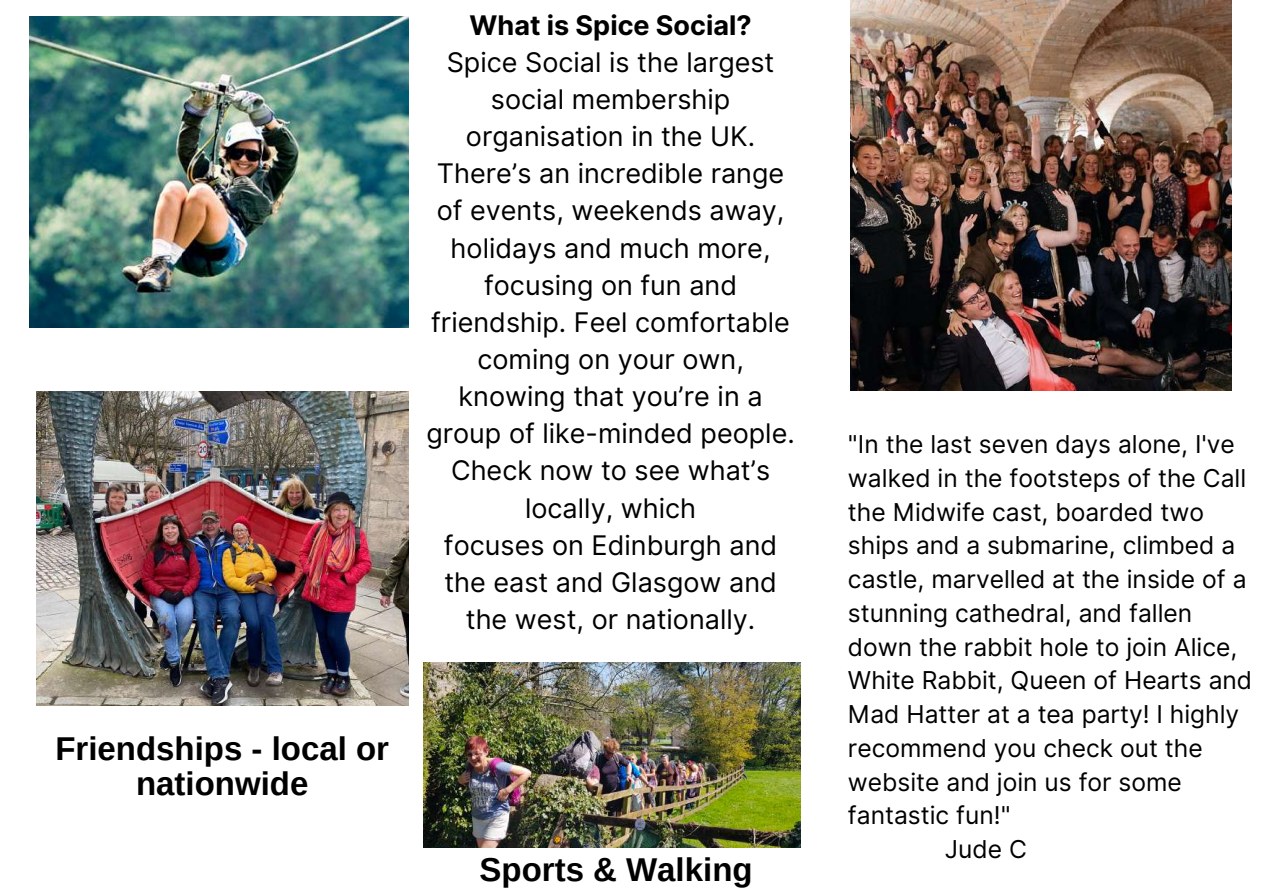
<style>
.page{position:relative;width:1263px;height:894px;background:#fff}
.page>*{position:absolute;margin:0;border:0;box-sizing:border-box;transform-origin:0 0}
.t1{font:700 33px/34.8px "Arimo";color:#000;text-align:center}
.t2{font:27px/37px "Inter";color:#000;text-align:center}
.t3{font:700 27px "Inter";color:#000}
.t4{font:24.6px "Inter";color:#000}
</style>
<div class="page">
<img style="left:850px;top:0;width:381px;height:391px">
<img style="left:30px;top:16px;width:379px;height:312px">
<img style="left:36px;top:391px;width:372px;height:314px">
<img style="left:423px;top:662px;width:377px;height:185px">
<p class="t3" style="left:470px;top:9px;width:283px">What is Spice Social?</p>
<p class="t2" style="left:426px;top:43px;width:370px">Spice Social is the largest social membership organisation in the UK.<br>There’s an incredible range of events, weekends away, holidays and much more, focusing on fun and friendship. Feel comfortable coming on your own, knowing that you’re in a group of like-minded people.<br>Check now to see what’s locally, which<br>focuses on Edinburgh and the east and Glasgow and the west, or nationally.</p>
<p class="t1" style="left:55px;top:731px;width:335px">Friendships - local or nationwide</p>
<p class="t1" style="left:480px;top:852px;width:275px">Sports &amp; Walking</p>
<p class="t4" style="left:848px;top:429px;width:388px">"In the last seven days alone, I've</p>
<p class="t4" style="left:848px;top:463px;width:400px">walked in the footsteps of the Call</p>
<p class="t4" style="left:848px;top:496px;width:358px">the Midwife cast, boarded two</p>
<p class="t4" style="left:848px;top:530px;width:389px">ships and a submarine, climbed a</p>
<p class="t4" style="left:848px;top:564px;width:400px">castle, marvelled at the inside of a</p>
<p class="t4" style="left:848px;top:598px;width:346px">stunning cathedral, and fallen</p>
<p class="t4" style="left:848px;top:631px;width:391px">down the rabbit hole to join Alice,</p>
<p class="t4" style="left:848px;top:665px;width:406px">White Rabbit, Queen of Hearts and</p>
<p class="t4" style="left:848px;top:699px;width:393px">Mad Hatter at a tea party! I highly</p>
<p class="t4" style="left:848px;top:733px;width:356px">recommend you check out the</p>
<p class="t4" style="left:848px;top:766px;width:335px">website and join us for some</p>
<p class="t4" style="left:848px;top:800px;width:164px">fantastic fun!"</p>
<p class="t4" style="left:945px;top:834px;width:84px">Jude C</p>
</div>
